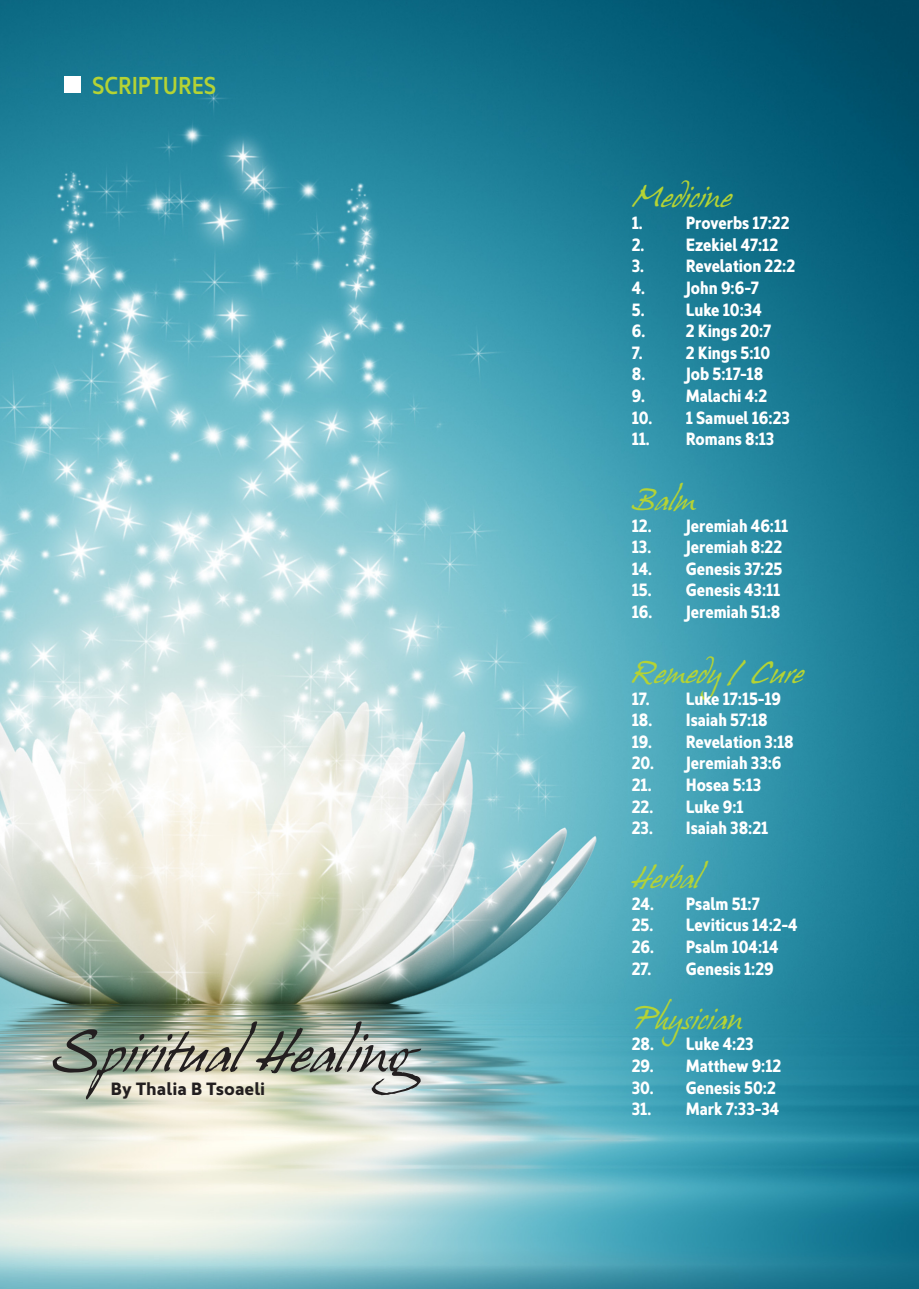
<style>
.page{position:relative;width:919px;height:1289px;background:#fff}
.page>*{position:absolute;margin:0;border:0;box-sizing:border-box;transform-origin:0 0}
.t1{font:27px "Hans Hand";color:#b5d334}
.t2{font:24.75px "Kyrial Sans Pro Semi Bold Cond";color:#b5d334}
.t3{font:18px "Kyrial Sans Pro Bold Cond";color:#fff}
.t4{font:700 18px "Kyrial Sans Pro";color:#231f20}
</style>
<div class="page">
<img style="left:0;top:0;width:918px;height:1288px">
<div style="left:64px;top:77px;width:16px;height:16px;background:#fff"></div>
<svg style="left:53px;top:1021px;width:368px;height:78px;background:#a8af9f"></svg>
<p class="t2" style="left:92px;top:67px;width:126px">SCRIPTURES</p>
<p class="t4" style="left:111px;top:1076px;width:156px">By Thalia B Tsoaeli</p>
<p class="t1" style="left:631px;top:182px;width:101px">Medicine</p>
<p class="t3" style="left:631px;top:210px;width:159px">1. Proverbs 17:22</p>
<p class="t3" style="left:631px;top:231px;width:148px">2. Ezekiel 47:12</p>
<p class="t3" style="left:631px;top:253px;width:165px">3. Revelation 22:2</p>
<p class="t3" style="left:631px;top:274px;width:128px">4. John 9:6-7</p>
<p class="t3" style="left:631px;top:296px;width:131px">5. Luke 10:34</p>
<p class="t3" style="left:631px;top:318px;width:141px">6. 2 Kings 20:7</p>
<p class="t3" style="left:631px;top:339px;width:12px">7.</p>
<p class="t3" style="left:685px;top:339px;width:86px">2 Kings 5:10</p>
<p class="t3" style="left:631px;top:361px;width:133px">8. Job 5:17-18</p>
<p class="t3" style="left:631px;top:382px;width:137px">9. Malachi 4:2</p>
<p class="t3" style="left:631px;top:404px;width:160px">10. 1 Samuel 16:23</p>
<p class="t3" style="left:631px;top:426px;width:144px">11. Romans 8:13</p>
<p class="t1" style="left:631px;top:485px;width:65px">Balm</p>
<p class="t3" style="left:631px;top:512px;width:158px">12. Jeremiah 46:11</p>
<p class="t3" style="left:631px;top:534px;width:152px">13. Jeremiah 8:22</p>
<p class="t3" style="left:631px;top:555px;width:152px">14. Genesis 37:25</p>
<p class="t3" style="left:631px;top:577px;width:150px">15. Genesis 43:11</p>
<p class="t3" style="left:631px;top:598px;width:150px">16. Jeremiah 51:8</p>
<p class="t1" style="left:631px;top:657px;width:173px">Remedy / Cure</p>
<p class="t3" style="left:631px;top:685px;width:151px">17. Luke 17:15-19</p>
<p class="t3" style="left:631px;top:706px;width:137px">18. Isaiah 57:18</p>
<p class="t3" style="left:631px;top:728px;width:163px">19. Revelation 3:18</p>
<p class="t3" style="left:631px;top:750px;width:151px">20. Jeremiah 33:6</p>
<p class="t3" style="left:631px;top:771px;width:131px">21. Hosea 5:13</p>
<p class="t3" style="left:631px;top:793px;width:113px">22. Luke 9:1</p>
<p class="t3" style="left:631px;top:814px;width:138px">23. Isaiah 38:21</p>
<p class="t1" style="left:631px;top:863px;width:70px">Herbal</p>
<p class="t3" style="left:631px;top:890px;width:129px">24. Psalm 51:7</p>
<p class="t3" style="left:631px;top:912px;width:167px">25. Leviticus 14:2-4</p>
<p class="t3" style="left:631px;top:933px;width:148px">26. Psalm 104:14</p>
<p class="t3" style="left:631px;top:955px;width:143px">27. Genesis 1:29</p>
<p class="t1" style="left:631px;top:1003px;width:112px">Physician</p>
<p class="t3" style="left:631px;top:1030px;width:123px">28. Luke 4:23</p>
<p class="t3" style="left:631px;top:1052px;width:151px">29. Matthew 9:12</p>
<p class="t3" style="left:631px;top:1074px;width:145px">30. Genesis 50:2</p>
<p class="t3" style="left:631px;top:1095px;width:149px">31. Mark 7:33-34</p>
</div>
